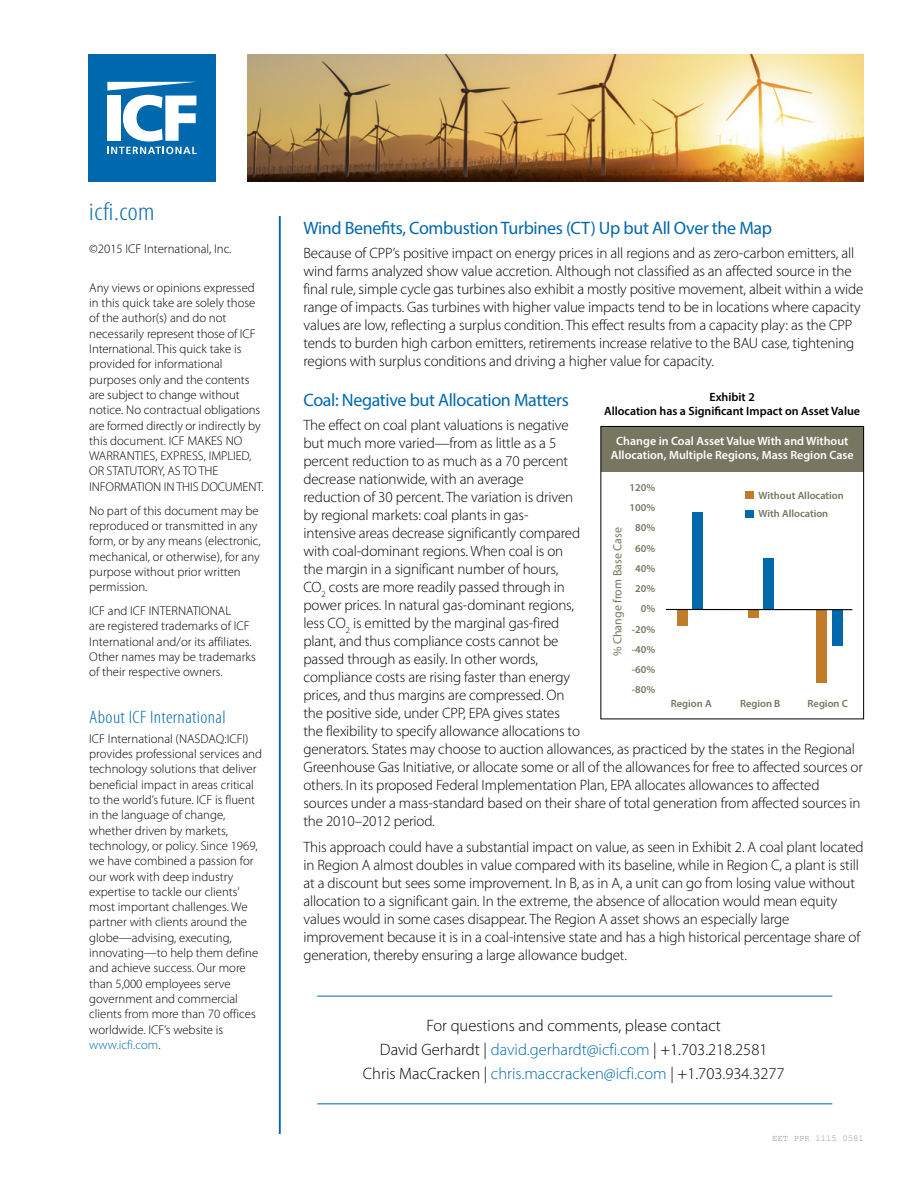
<style>
.page{position:relative;width:918px;height:1188px;background:#fff}
.page>*{position:absolute;margin:0;border:0;box-sizing:border-box;transform-origin:0 0}
.t1{font:300 condensed 25.5px "Myriad Pro";letter-spacing:.02em;color:#0068ac;scale:1.1 1}
.t2{font:18px "Myriad Pro";letter-spacing:-.02em;color:#0068ac}
.t3{font:300 condensed 18px "Myriad Pro";letter-spacing:.02em;color:#0068ac;scale:1.1 1}
.t4{font:300 16.5px/24px "Myriad Pro";color:#000;text-align:center}
.t5{font:300 15px/18px "Myriad Pro";letter-spacing:-.01em;color:#000}
.t6{font:300 12.75px/15.3px "Myriad Pro";color:#000}
.t7{font:600 12px/14.4px "Myriad Pro";color:#fff;text-align:center}
.t8{font:600 12px/14.4px "Myriad Pro";color:#000;text-align:center}
.t9{font:12px "Myriad Pro";color:#767661}
.t10{font:600 10.5px/20.2px "Myriad Pro";color:#767661;text-align:right}
.t11{font:9px "Courier New";color:#939598}
.s1{color:#0068ac}
</style>
<div class="page">
<hr style="left:279px;top:216px;width:2px;height:918px;background:#0068ac">
<div style="left:88px;top:54px;width:128px;height:128px;background:#0068ac"></div>
<svg style="left:107px;top:82px;width:90px;height:72px"></svg>
<hr style="left:317px;top:996px;width:515px;height:1px;background:#0068ac">
<hr style="left:317px;top:1103px;width:515px;height:1px;background:#0068ac">
<img style="left:247px;top:54px;width:617px;height:128px">
<div style="left:677px;top:610px;width:11px;height:16px;background:#c17c2a"></div>
<div style="left:748px;top:610px;width:11px;height:8px;background:#c17c2a"></div>
<div style="left:816px;top:610px;width:11px;height:72px;background:#c17c2a"></div>
<div style="left:601px;top:426px;width:263px;height:46px;background:#767661"></div>
<div style="left:600px;top:426px;width:264px;height:293px;border:1px solid #000"></div>
<div style="left:692px;top:512px;width:11px;height:98px;background:#0069ab"></div>
<div style="left:763px;top:558px;width:11px;height:52px;background:#0069ab"></div>
<div style="left:832px;top:610px;width:10px;height:35px;background:#0069ab"></div>
<div style="left:746px;top:510px;width:8px;height:8px;background:#0069ab"></div>
<div style="left:746px;top:491px;width:8px;height:8px;background:#c17c2a"></div>
<hr style="left:666px;top:609px;width:186px;height:1px;background:#000">
<h1 class="t1" style="left:89px;top:197px;width:61px">icfi.com</h1>
<p class="t6" style="left:89px;top:241px;width:144px">©2015 ICF International, Inc.</p>
<p class="t6" style="left:89px;top:280px;width:176px">Any views or opinions expressed in this quick take are solely those of the author(s) and do not necessarily represent those of ICF<br>International. This quick take is provided for informational purposes only and the contents are subject to change without notice. No contractual obligations are formed directly or indirectly by this document. ICF MAKES NO<br>WARRANTIES, EXPRESS, IMPLIED,<br>OR STATUTORY, AS TO THE<br>INFORMATION IN THIS DOCUMENT.</p>
<p class="t6" style="left:89px;top:503px;width:173px">No part of this document may be reproduced or transmitted in any form, or by any means (electronic, mechanical, or otherwise), for any purpose without prior written permission.</p>
<p class="t6" style="left:89px;top:603px;width:168px">ICF and ICF INTERNATIONAL<br>are registered trademarks of ICF<br>International and/or its affiliates.<br>Other names may be trademarks of their respective owners.</p>
<p class="t3" style="left:89px;top:707px;width:126px">About ICF International</p>
<p class="t6" style="left:89px;top:731px;width:174px">ICF International (NASDAQ:ICFI) provides professional services and technology solutions that deliver beneficial impact in areas critical to the world’s future. ICF is fluent in the language of change, whether driven by markets, technology, or policy. Since 1969, we have combined a passion for our work with deep industry expertise to tackle our clients’ most important challenges. We partner with clients around the globe—advising, executing, innovating—to help them define and achieve success. Our more than 5,000 employees serve government and commercial clients from more than 70 offices worldwide. ICF’s website is <span class="s1">www.icfi.com</span>.</p>
<p class="t2" style="left:303px;top:217px;width:470px">Wind Benefits, Combustion Turbines (CT) Up but All Over the Map</p>
<p class="t5" style="left:303px;top:244px;width:561px">Because of CPP’s positive impact on energy prices in all regions and as zero-carbon emitters, all wind farms analyzed show value accretion. Although not classified as an affected source in the final rule, simple cycle gas turbines also exhibit a mostly positive movement, albeit within a wide range of impacts. Gas turbines with higher value impacts tend to be in locations where capacity values are low, reflecting a surplus condition. This effect results from a capacity play: as the CPP tends to burden high carbon emitters, retirements increase relative to the BAU case, tightening regions with surplus conditions and driving a higher value for capacity.</p>
<p class="t2" style="left:303px;top:389px;width:267px">Coal: Negative but Allocation Matters</p>
<p class="t5" style="left:303px;top:416px;width:561px">The effect on coal plant valuations is negative<br>but much more varied—from as little as a 5<br>percent reduction to as much as a 70 percent<br>decrease nationwide, with an average<br>reduction of 30 percent. The variation is driven<br>by regional markets: coal plants in gas-<br>intensive areas decrease significantly compared<br>with coal-dominant regions. When coal is on<br>the margin in a significant number of hours,<br>CO<sub>2</sub> costs are more readily passed through in<br>power prices. In natural gas-dominant regions,<br>less CO<sub>2</sub> is emitted by the marginal gas-fired<br>plant, and thus compliance costs cannot be<br>passed through as easily. In other words,<br>compliance costs are rising faster than energy<br>prices, and thus margins are compressed. On<br>the positive side, under CPP, EPA gives states<br>the flexibility to specify allowance allocations to<br>generators. States may choose to auction allowances, as practiced by the states in the Regional Greenhouse Gas Initiative, or allocate some or all of the allowances for free to affected sources or others. In its proposed Federal Implementation Plan, EPA allocates allowances to affected sources under a mass-standard based on their share of total generation from affected sources in the 2010–2012 period.</p>
<p class="t5" style="left:303px;top:838px;width:562px">This approach could have a substantial impact on value, as seen in Exhibit 2. A coal plant located in Region A almost doubles in value compared with its baseline, while in Region C, a plant is still at a discount but sees some improvement. In B, as in A, a unit can go from losing value without allocation to a significant gain. In the extreme, the absence of allocation would mean equity values would in some cases disappear. The Region A asset shows an especially large improvement because it is in a coal-intensive state and has a high historical percentage share of generation, thereby ensuring a large allowance budget.</p>
<p class="t8" style="left:604px;top:389px;width:258px">Exhibit 2<br>Allocation has a Significant Impact on Asset Value</p>
<p class="t7" style="left:611px;top:433px;width:244px">Change in Coal Asset Value With and Without<br>Allocation, Multiple Regions, Mass Region Case</p>
<p class="t10" style="left:630px;top:477px;width:27px">120%<br>100%<br>80%<br>60%<br>40%<br>20%<br>0% -20% -40% -60% -80%</p>
<p class="t10" style="left:759px;top:486px;width:87px;line-height:18px;text-align:left">Without Allocation<br>With Allocation</p>
<p class="t9" style="left:610px;top:656px;width:130px;rotate:-90deg">% Change from Base Case</p>
<p class="t10" style="left:671px;top:693px;width:42px">Region A</p>
<p class="t10" style="left:740px;top:693px;width:42px">Region B</p>
<p class="t10" style="left:808px;top:693px;width:42px">Region C</p>
<p class="t4" style="left:363px;top:1013px;width:423px">For questions and comments, please contact<br>David Gerhardt | <span class="s1">david.gerhardt@icfi.com</span> | +1.703.218.2581<br>Chris MacCracken | <span class="s1">chris.maccracken@icfi.com</span> | +1.703.934.3277</p>
<p class="t11" style="left:772px;top:1133px;width:93px">EET PPR 1115 0581</p>
</div>
